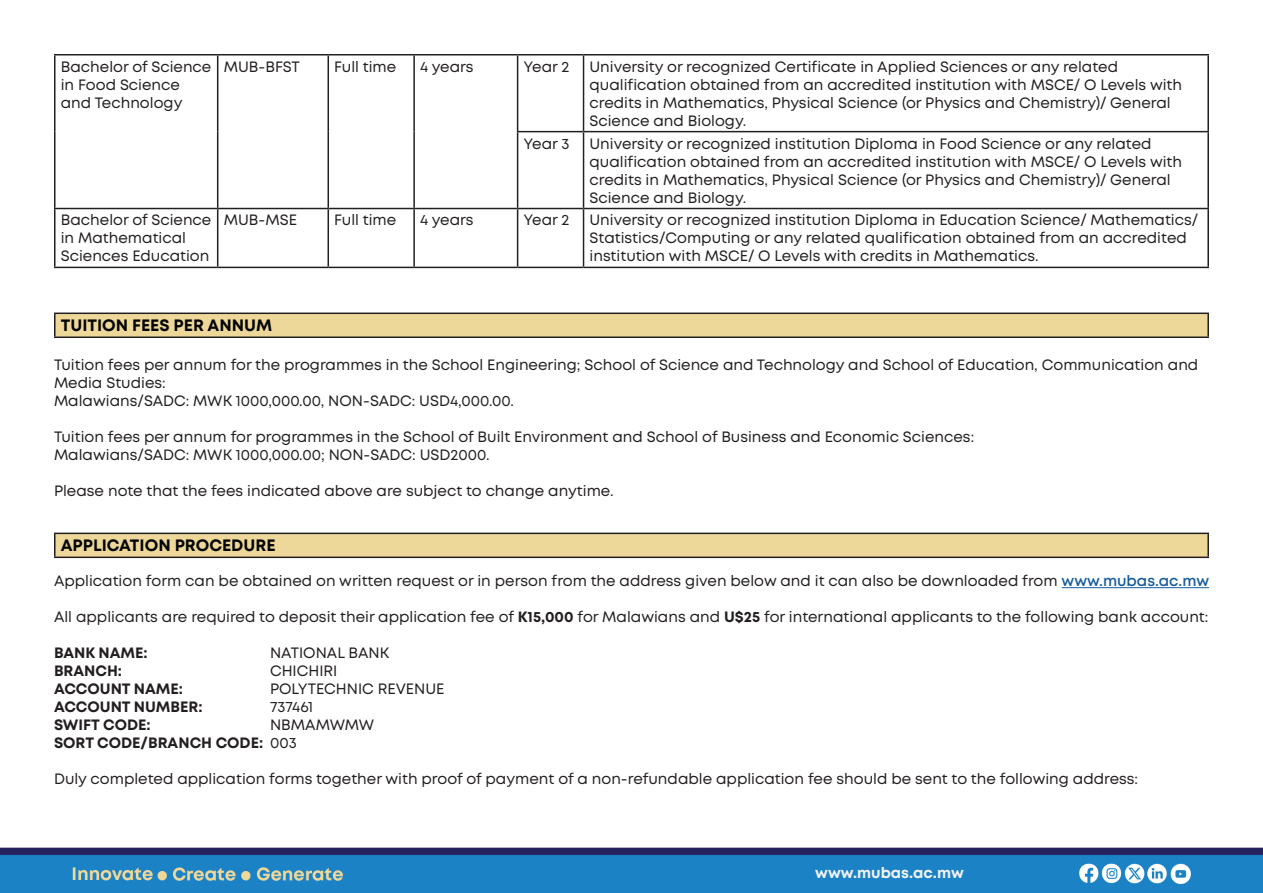
<style>
.page{position:relative;width:1263px;height:893px;background:#fff}
.page>*{position:absolute;margin:0;border:0;box-sizing:border-box;transform-origin:0 0}
.t1{font:700 16.5px "Mont";color:#040503}
.t2{font:15px/18px "Mont";color:#231f20}
.t3{font:700 15px "Mont";color:#231f20}
.t4{font:700 15px "Mont";color:#f2f2f4}
.s1{font-weight:600;color:#175d9e}
.s2{font-weight:700}
.s3{font-weight:400}
</style>
<div class="page">
<img style="left:0;top:56px;width:1263px;height:837px">
<hr style="left:1062px;top:587px;width:147px;height:1px;background:#175d9e">
<hr style="left:54px;top:54px;width:164px;height:2px;background:#231f20">
<hr style="left:54px;top:56px;width:2px;height:76px;background:#231f20">
<hr style="left:218px;top:54px;width:110px;height:2px;background:#231f20">
<hr style="left:217px;top:56px;width:1px;height:76px;background:#231f20">
<hr style="left:328px;top:54px;width:86px;height:2px;background:#231f20">
<hr style="left:327px;top:56px;width:2px;height:76px;background:#231f20">
<hr style="left:414px;top:54px;width:104px;height:2px;background:#231f20">
<hr style="left:413px;top:56px;width:2px;height:76px;background:#231f20">
<hr style="left:518px;top:54px;width:65px;height:2px;background:#231f20">
<hr style="left:517px;top:56px;width:1px;height:75px;background:#231f20">
<hr style="left:583px;top:54px;width:626px;height:2px;background:#231f20">
<hr style="left:583px;top:56px;width:1px;height:75px;background:#231f20">
<hr style="left:1207px;top:56px;width:2px;height:75px;background:#231f20">
<hr style="left:54px;top:132px;width:2px;height:76px;background:#231f20">
<hr style="left:217px;top:132px;width:1px;height:76px;background:#231f20">
<hr style="left:327px;top:132px;width:2px;height:76px;background:#231f20">
<hr style="left:413px;top:132px;width:2px;height:76px;background:#231f20">
<hr style="left:517px;top:131px;width:66px;height:1px;background:#231f20">
<hr style="left:517px;top:132px;width:1px;height:76px;background:#231f20">
<hr style="left:583px;top:131px;width:626px;height:1px;background:#231f20">
<hr style="left:583px;top:132px;width:1px;height:76px;background:#231f20">
<hr style="left:1207px;top:132px;width:2px;height:76px;background:#231f20">
<hr style="left:54px;top:208px;width:164px;height:1px;background:#231f20">
<hr style="left:54px;top:209px;width:2px;height:58px;background:#231f20">
<hr style="left:218px;top:208px;width:110px;height:1px;background:#231f20">
<hr style="left:217px;top:209px;width:1px;height:58px;background:#231f20">
<hr style="left:328px;top:208px;width:86px;height:1px;background:#231f20">
<hr style="left:327px;top:209px;width:2px;height:58px;background:#231f20">
<hr style="left:414px;top:208px;width:104px;height:1px;background:#231f20">
<hr style="left:413px;top:209px;width:2px;height:58px;background:#231f20">
<hr style="left:518px;top:208px;width:65px;height:1px;background:#231f20">
<hr style="left:517px;top:209px;width:1px;height:58px;background:#231f20">
<hr style="left:583px;top:208px;width:626px;height:1px;background:#231f20">
<hr style="left:583px;top:209px;width:1px;height:58px;background:#231f20">
<hr style="left:1207px;top:209px;width:2px;height:58px;background:#231f20">
<hr style="left:54px;top:267px;width:164px;height:1px;background:#231f20">
<hr style="left:218px;top:267px;width:110px;height:1px;background:#231f20">
<hr style="left:328px;top:267px;width:86px;height:1px;background:#231f20">
<hr style="left:414px;top:267px;width:104px;height:1px;background:#231f20">
<hr style="left:518px;top:267px;width:65px;height:1px;background:#231f20">
<hr style="left:583px;top:267px;width:626px;height:1px;background:#231f20">
<div style="left:55px;top:313px;width:1153px;height:24px;background:#edd799"></div>
<hr style="left:54px;top:313px;width:1155px;height:1px;background:#231f20">
<hr style="left:54px;top:314px;width:2px;height:22px;background:#231f20">
<hr style="left:1207px;top:314px;width:2px;height:22px;background:#231f20">
<hr style="left:54px;top:336px;width:1155px;height:2px;background:#231f20">
<div style="left:55px;top:533px;width:1153px;height:24px;background:#edd799"></div>
<hr style="left:54px;top:533px;width:1155px;height:1px;background:#231f20">
<hr style="left:54px;top:534px;width:2px;height:23px;background:#231f20">
<hr style="left:1207px;top:534px;width:2px;height:23px;background:#231f20">
<hr style="left:54px;top:557px;width:1155px;height:1px;background:#231f20">
<p class="t2" style="left:61px;top:57px;width:152px">Bachelor of Science in Food Science and Technology</p>
<p class="t2" style="left:224px;top:57px;width:78px">MUB-BFST</p>
<p class="t2" style="left:334px;top:57px;width:64px">Full time</p>
<p class="t2" style="left:420px;top:57px;width:55px">4 years</p>
<p class="t2" style="left:524px;top:57px;width:47px">Year 2</p>
<p class="t2" style="left:589px;top:57px;width:594px">University or recognized Certificate in Applied Sciences or any related qualification obtained from an accredited institution with MSCE/ O Levels with credits in Mathematics, Physical Science (or Physics and Chemistry)/ General Science and Biology.</p>
<p class="t2" style="left:524px;top:134px;width:47px">Year 3</p>
<p class="t2" style="left:589px;top:134px;width:594px">University or recognized institution Diploma in Food Science or any related qualification obtained from an accredited institution with MSCE/ O Levels with credits in Mathematics, Physical Science (or Physics and Chemistry)/ General Science and Biology.</p>
<p class="t2" style="left:61px;top:211px;width:152px">Bachelor of Science in Mathematical<br>Sciences Education</p>
<p class="t2" style="left:224px;top:211px;width:75px">MUB-MSE</p>
<p class="t2" style="left:334px;top:211px;width:64px">Full time</p>
<p class="t2" style="left:420px;top:211px;width:55px">4 years</p>
<p class="t2" style="left:524px;top:211px;width:47px">Year 2</p>
<p class="t2" style="left:589px;top:211px;width:610px">University or recognized institution Diploma in Education Science/ Mathematics/<br>Statistics/Computing or any related qualification obtained from an accredited institution with MSCE/ O Levels with credits in Mathematics.</p>
<p class="t1" style="left:61px;top:315px;width:213px">TUITION FEES PER ANNUM</p>
<p class="t2" style="left:54px;top:356px;width:1146px">Tuition fees per annum for the programmes in the School Engineering; School of Science and Technology and School of Education, Communication and<br>Media Studies:</p>
<p class="t2" style="left:54px;top:392px;width:461px">Malawians/SADC: MWK 1000,000.00, NON-SADC: USD4,000.00.</p>
<p class="t2" style="left:54px;top:428px;width:922px">Tuition fees per annum for programmes in the School of Built Environment and School of Business and Economic Sciences:</p>
<p class="t2" style="left:54px;top:446px;width:437px">Malawians/SADC: MWK 1000,000.00; NON-SADC: USD2000.</p>
<p class="t2" style="left:54px;top:482px;width:561px">Please note that the fees indicated above are subject to change anytime.</p>
<p class="t1" style="left:61px;top:535px;width:216px">APPLICATION PROCEDURE</p>
<p class="t2" style="left:54px;top:572px;width:1157px">Application form can be obtained on written request or in person from the address given below and it can also be downloaded from <span class="s1">www.mubas.ac.mw</span></p>
<p class="t2" style="left:54px;top:608px;width:1156px">All applicants are required to deposit their application fee of <span class="s2">K15,000</span> for Malawians and <span class="s2">U$25</span> for international applicants to the following bank account:</p>
<p class="t3" style="left:54px;top:643px;width:95px">BANK NAME:</p>
<p class="t2" style="left:270px;top:644px;width:121px">NATIONAL BANK</p>
<p class="t3" style="left:54px;top:661px;width:70px">BRANCH:</p>
<p class="t2" style="left:270px;top:662px;width:69px">CHICHIRI</p>
<p class="t3" style="left:54px;top:679px;width:131px">ACCOUNT NAME:</p>
<p class="t2" style="left:270px;top:680px;width:176px">POLYTECHNIC REVENUE</p>
<p class="t3" style="left:54px;top:697px;width:150px">ACCOUNT NUMBER:</p>
<p class="t2" style="left:270px;top:698px;width:45px">737461</p>
<p class="t3" style="left:54px;top:715px;width:98px">SWIFT CODE:</p>
<p class="t2" style="left:270px;top:716px;width:106px">NBMAMWMW</p>
<p class="t3" style="left:54px;top:733px;width:244px">SORT CODE/BRANCH CODE: <span class="s3">003</span></p>
<p class="t2" style="left:54px;top:770px;width:1086px">Duly completed application forms together with proof of payment of a non-refundable application fee should be sent to the following address:</p>
<p class="t4" style="left:815px;top:862px;width:150px">www.mubas.ac.mw</p>
</div>
